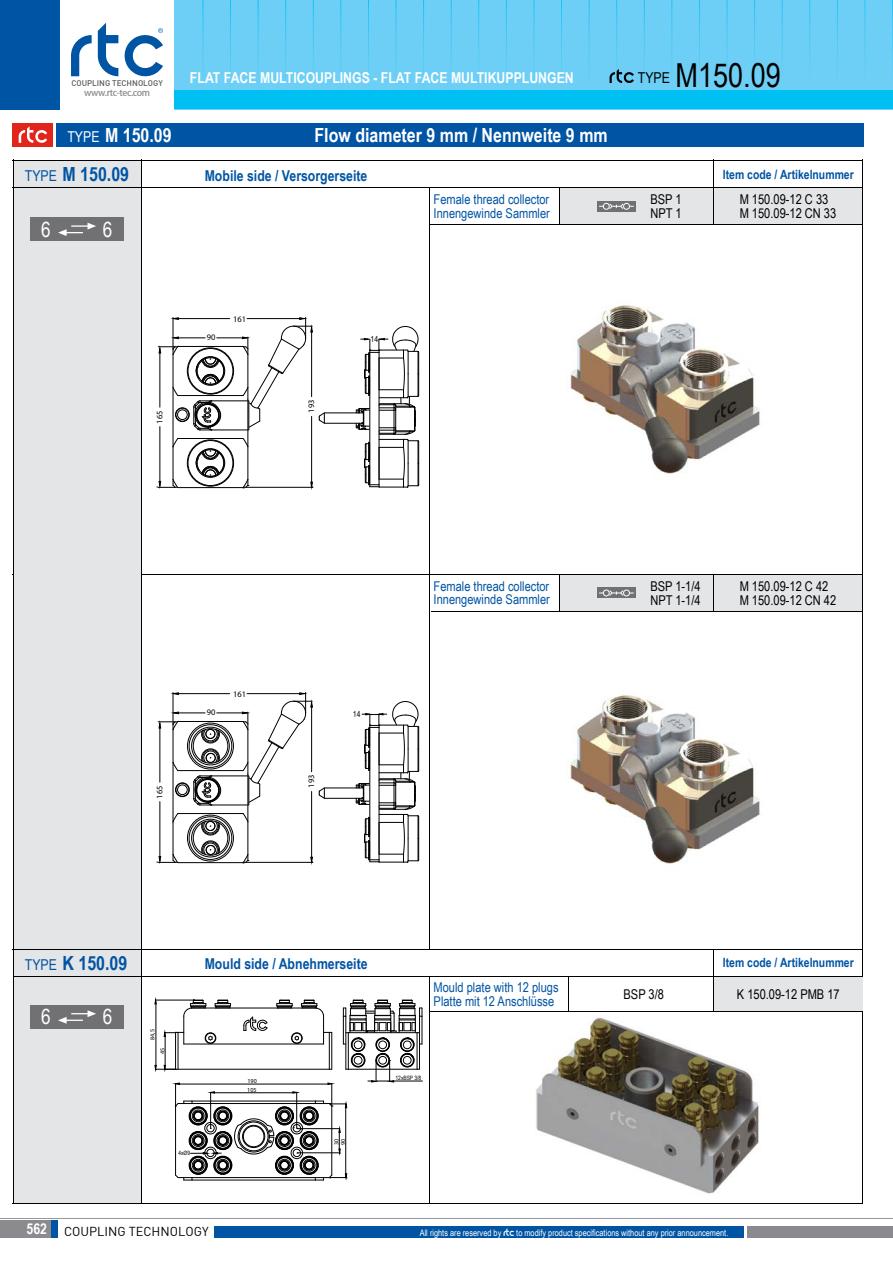
<style>
.page{position:relative;width:893px;height:1263px;background:#fff}
.page>*{position:absolute;margin:0;border:0;box-sizing:border-box;transform-origin:0 0}
.t1{font:33px "Arial Narrow Turk";color:#000}
.t2{font:21px "Arial Narrow Turk";color:#fff}
.t3{font:700 19.5px "Arial Narrow Turk";color:#fff}
.t4{font:700 19.5px "Arial Narrow Turk";color:#0054a4}
.t5{font:700 15px "Arial Narrow Turk";color:#fff}
.t6{font:700 15px "Arial Narrow Turk";color:#0054a4}
.t7{font:13.5px/13.5px "Arial Narrow Turk";color:#0054a4}
.t8{font:13.5px/13.5px "Arial Narrow Turk";color:#000}
.t9{font:700 12.75px "Arial Narrow Turk";color:#0054a4}
.t10{font:12.75px "DI Nbek";color:#000}
.t11{font:500 9.15px "Koz Go Pr 6 N";letter-spacing:-.04em;color:#8b8a8e}
.t12{font:9px "Arial Narrow Turk";color:#fff}
.t13{font:8.4px "Myriad Pro";color:#000}
.t14{font:8.25px "Arial Narrow Turk";color:#000}
.t15{font:500 8.1px "DI Nbek";color:#58595b}
.t16{font:6px/6.6px "Myriad Pro";color:#000}
.t17{font:6px "Arial Narrow Turk";color:#000}
.s1{font-size:15px}
.s2{font-weight:400;font-size:15px}
.s3{font-family:"Abode";font-size:10.5px}
</style>
<div class="page">
<div style="left:747px;top:1226px;width:146px;height:11px;background:#8b8a8e"></div>
<div style="left:214px;top:1226px;width:530px;height:11px;background:#0054a4"></div>
<hr style="left:0;top:1218px;width:893px;height:1px;background:#97979b">
<div style="left:0;top:0;width:60px;height:109px;background:#0054a4"></div>
<svg style="left:71px;top:35px;width:21px;height:41px"></svg>
<svg style="left:98px;top:23px;width:65px;height:54px"></svg>
<img style="left:536px;top:1015px;width:223px;height:179px">
<div style="left:559px;top:574px;width:303px;height:37px;background:#e4e5e6"></div>
<hr style="left:431px;top:611px;width:432px;height:1px;background:#000">
<hr style="left:559px;top:574px;width:1px;height:37px;background:#000">
<hr style="left:568px;top:977px;width:1px;height:35px;background:#000">
<hr style="left:713px;top:574px;width:1px;height:38px;background:#000">
<svg style="left:597px;top:588px;width:39px;height:10px"></svg>
<svg style="left:609px;top:590px;width:25px;height:6px"></svg>
<div style="left:623px;top:590px;width:7px;height:6px;border:1px solid #fff;border-radius:50%"></div>
<div style="left:603px;top:590px;width:7px;height:6px;border:1px solid #fff;border-radius:50%"></div>
<hr style="left:13px;top:574px;width:850px;height:1px;background:#000">
<div style="left:175px;top:0;width:718px;height:109px;background:#6dcff6"></div>
<svg style="left:202px;top:0;width:691px;height:91px"></svg>
<div style="left:175px;top:91px;width:718px;height:18px;background:#00c0f3"></div>
<div style="left:0;top:1220px;width:50px;height:17px;background:#8b8a8e"></div>
<div style="left:51px;top:1220px;width:7px;height:17px;background:#0054a4"></div>
<div style="left:56px;top:123px;width:807px;height:23px;background:#0054a4"></div>
<div style="left:13px;top:123px;width:40px;height:23px;background:#e1251b"></div>
<svg style="left:19px;top:126px;width:28px;height:17px"></svg>
<div style="left:559px;top:187px;width:303px;height:38px;background:#e4e5e6"></div>
<hr style="left:430px;top:224px;width:433px;height:1px;background:#000">
<hr style="left:559px;top:187px;width:1px;height:38px;background:#000">
<hr style="left:713px;top:160px;width:1px;height:65px;background:#000">
<div style="left:13px;top:160px;width:128px;height:1043px;background:#e4e5e6"></div>
<hr style="left:13px;top:160px;width:850px;height:1px;background:#000">
<hr style="left:13px;top:1203px;width:850px;height:1px;background:#000">
<div style="left:30px;top:218px;width:94px;height:23px;background:#717073"></div>
<svg style="left:58px;top:223px;width:38px;height:13px"></svg>
<hr style="left:141px;top:160px;width:1px;height:1044px;background:#000">
<hr style="left:13px;top:160px;width:1px;height:1044px;background:#000">
<hr style="left:429px;top:187px;width:1px;height:762px;background:#000">
<hr style="left:429px;top:977px;width:1px;height:227px;background:#000">
<hr style="left:13px;top:187px;width:850px;height:1px;background:#000">
<hr style="left:862px;top:160px;width:1px;height:1044px;background:#000">
<hr style="left:13px;top:949px;width:850px;height:1px;background:#000">
<div style="left:714px;top:976px;width:148px;height:36px;background:#e4e5e6"></div>
<div style="left:30px;top:1005px;width:94px;height:24px;background:#717073"></div>
<svg style="left:58px;top:1010px;width:38px;height:14px"></svg>
<hr style="left:13px;top:976px;width:850px;height:1px;background:#000">
<hr style="left:430px;top:1011px;width:433px;height:1px;background:#000">
<hr style="left:713px;top:949px;width:1px;height:62px;background:#000">
<svg style="left:597px;top:201px;width:39px;height:10px"></svg>
<svg style="left:609px;top:203px;width:25px;height:7px"></svg>
<div style="left:623px;top:203px;width:7px;height:7px;border:1px solid #fff;border-radius:50%"></div>
<div style="left:603px;top:203px;width:7px;height:7px;border:1px solid #fff;border-radius:50%"></div>
<svg style="left:154px;top:997px;width:269px;height:184px"></svg>
<svg style="left:157px;top:317px;width:156px;height:173px"></svg>
<hr style="left:325px;top:413px;width:38px;height:1px;background:#000">
<hr style="left:325px;top:423px;width:38px;height:1px;background:#000">
<svg style="left:319px;top:412px;width:6px;height:12px"></svg>
<svg style="left:356px;top:326px;width:64px;height:162px"></svg>
<hr style="left:173px;top:822px;width:1px;height:32px;background:#000">
<svg style="left:172px;top:813px;width:7px;height:9px"></svg>
<hr style="left:178px;top:813px;width:65px;height:1px;background:#000">
<svg style="left:242px;top:813px;width:6px;height:9px"></svg>
<hr style="left:248px;top:822px;width:1px;height:32px;background:#000">
<hr style="left:178px;top:862px;width:65px;height:1px;background:#000">
<hr style="left:248px;top:762px;width:1px;height:60px;background:#000">
<hr style="left:173px;top:762px;width:1px;height:60px;background:#000">
<svg style="left:242px;top:854px;width:7px;height:10px"></svg>
<hr style="left:160px;top:802px;width:1px;height:54px;background:#000">
<svg style="left:157px;top:854px;width:22px;height:10px"></svg>
<hr style="left:246px;top:862px;width:67px;height:1px;background:#000">
<hr style="left:311px;top:791px;width:1px;height:66px;background:#000">
<svg style="left:310px;top:857px;width:3px;height:8px"></svg>
<hr style="left:325px;top:788px;width:38px;height:1px;background:#000">
<hr style="left:325px;top:798px;width:38px;height:1px;background:#000">
<svg style="left:319px;top:787px;width:6px;height:12px"></svg>
<svg style="left:356px;top:701px;width:64px;height:162px"></svg>
<svg style="left:158px;top:692px;width:155px;height:114px"></svg>
<div style="left:193px;top:728px;width:35px;height:35px;border:1px solid #000;border-radius:50%"></div>
<div style="left:189px;top:816px;width:43px;height:44px;border:1px solid #000;border-radius:50%"></div>
<div style="left:187px;top:815px;width:47px;height:46px;border:1px solid #000;border-radius:50%"></div>
<div style="left:191px;top:819px;width:39px;height:38px;border:1px solid #000;border-radius:50%"></div>
<svg style="left:201px;top:820px;width:19px;height:35px"></svg>
<div style="left:193px;top:820px;width:35px;height:35px;border:1px solid #000;border-radius:50%"></div>
<svg style="left:610px;top:69px;width:24px;height:15px"></svg>
<img style="left:570px;top:304px;width:190px;height:170px">
<img style="left:570px;top:694px;width:190px;height:170px">
<p class="t15" style="left:71px;top:78px;width:93px">COUPLING TECHNOLOGY</p>
<p class="t11" style="left:84px;top:88px;width:68px">www.rtc-tec.com</p>
<p class="t5" style="left:190px;top:69px;width:385px">FLAT FACE MULTICOUPLINGS - FLAT FACE MULTIKUPPLUNGEN</p>
<h1 class="t1" style="left:638px;top:56px;width:145px"><span class="s1">TYPE</span> M150.09</h1>
<h3 class="t3" style="left:67px;top:124px;width:106px"><span class="s2">TYPE</span> M 150.09</h3>
<h3 class="t3" style="left:314px;top:123px;width:295px">Flow diameter 9 mm / Nennweite 9 mm</h3>
<h3 class="t4" style="left:25px;top:163px;width:106px"><span class="s2">TYPE</span> M 150.09</h3>
<p class="t6" style="left:205px;top:167px;width:164px">Mobile side / Versorgerseite</p>
<p class="t9" style="left:723px;top:167px;width:132px">Item code / Artikelnummer</p>
<h2 class="t2" style="left:41px;top:217px;width:11px">6</h2>
<h2 class="t2" style="left:103px;top:217px;width:11px">6</h2>
<p class="t7" style="left:434px;top:193px;width:118px">Female thread collector<br>Innengewinde Sammler</p>
<p class="t8" style="left:650px;top:193px;width:33px">BSP 1<br>NPT 1</p>
<p class="t8" style="left:740px;top:193px;width:98px">M 150.09-12 C 33<br>M 150.09-12 CN 33</p>
<p class="t13" style="left:154px;top:424px;width:14px;rotate:-90deg">165</p>
<p class="t13" style="left:207px;top:332px;width:10px">90</p>
<p class="t13" style="left:233px;top:313px;width:14px">161</p>
<p class="t13" style="left:306px;top:413px;width:14px;rotate:-90deg">193</p>
<p class="t14" style="left:371px;top:334px;width:9px">14</p>
<p class="t13" style="left:154px;top:799px;width:14px;rotate:-90deg">165</p>
<p class="t13" style="left:207px;top:707px;width:10px">90</p>
<p class="t13" style="left:233px;top:688px;width:14px">161</p>
<p class="t13" style="left:306px;top:788px;width:14px;rotate:-90deg">193</p>
<p class="t14" style="left:353px;top:709px;width:9px">14</p>
<p class="t7" style="left:434px;top:579px;width:118px">Female thread collector<br>Innengewinde Sammler</p>
<p class="t8" style="left:650px;top:579px;width:52px">BSP 1-1/4<br>NPT 1-1/4</p>
<p class="t8" style="left:740px;top:579px;width:98px">M 150.09-12 C 42<br>M 150.09-12 CN 42</p>
<h3 class="t4" style="left:25px;top:951px;width:104px"><span class="s2">TYPE</span> K 150.09</h3>
<p class="t6" style="left:205px;top:955px;width:164px">Mould side / Abnehmerseite</p>
<h2 class="t2" style="left:41px;top:1005px;width:11px">6</h2>
<h2 class="t2" style="left:103px;top:1005px;width:11px">6</h2>
<p class="t16" style="left:149px;top:1040px;width:12px;rotate:-90deg">84,5</p>
<p class="t16" style="left:159px;top:1054px;width:8px;rotate:-90deg">45</p>
<p class="t17" style="left:178px;top:1149px;width:13px">4xØ9</p>
<p class="t16" style="left:247px;top:1077px;width:11px;line-height:8.7px">190<br>105</p>
<p class="t16" style="left:333px;top:1145px;width:8px;rotate:-90deg">30<br>90</p>
<p class="t7" style="left:434px;top:980px;width:126px">Mould plate with 12 plugs<br>Platte mit 12 Anschlüsse</p>
<p class="t8" style="left:624px;top:987px;width:42px">BSP 3/8</p>
<p class="t17" style="left:396px;top:1074px;width:27px">12xBSP 3/8</p>
<p class="t9" style="left:723px;top:955px;width:132px">Item code / Artikelnummer</p>
<p class="t8" style="left:737px;top:987px;width:104px">K 150.09-12 PMB 17</p>
<p class="t5" style="left:27px;top:1220px;width:22px">562</p>
<p class="t10" style="left:64px;top:1223px;width:146px">COUPLING TECHNOLOGY</p>
<p class="t12" style="left:420px;top:1227px;width:310px">All rights are reserved by <span class="s3">rtc</span> to modify product specifications without any prior announcement.</p>
</div>
